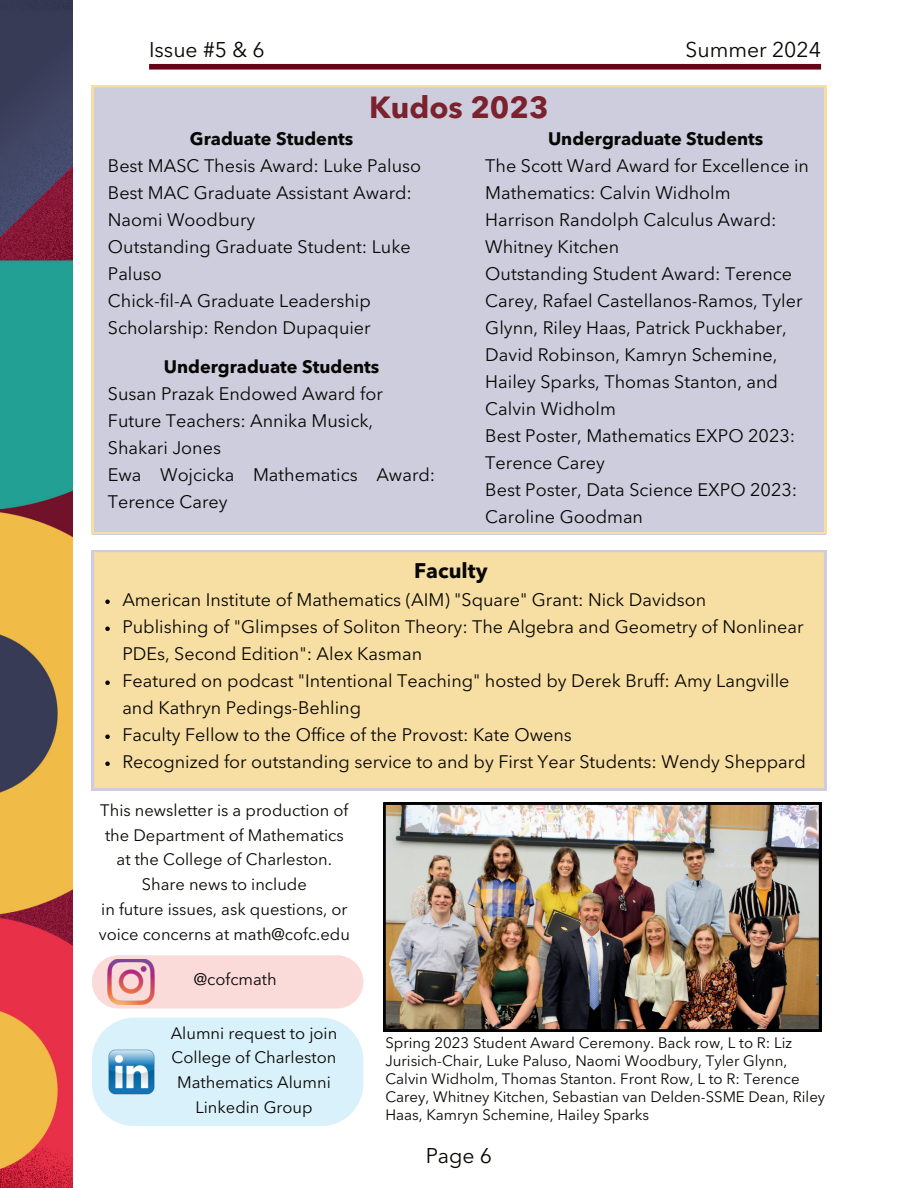
<style>
.page{position:relative;width:918px;height:1188px;background:#fff}
.page>*{position:absolute;margin:0;border:0;box-sizing:border-box;transform-origin:0 0}
.t1{font:700 30.3px "Avenir Next LT Pro";color:#7a222e}
.t2{font:21.15px "Avenir Next LT Pro";color:#080704}
.t3{font:700 21px "Avenir Next LT Pro";color:#080704}
.t4{font:18px/27px "Avenir Next LT Pro";color:#080704}
.t5{font:700 18px "Avenir Next LT Pro";color:#080704}
.t6{font:16.5px/24.8px "Avenir Next LT Pro";color:#080704;text-align:center}
.t7{font:15px/18px "Avenir Next LT Pro";color:#080704}
</style>
<div class="page">
<img style="left:0;top:0;width:72px;height:1188px">
<div style="left:149px;top:64px;width:672px;height:6px;background:#670416"></div>
<div style="left:92px;top:85px;width:734px;height:449px;background:#cecdde"></div>
<img style="left:384px;top:803px;width:437px;height:228px">
<div style="left:92px;top:550px;width:734px;height:240px;background:#f7dea3"></div>
<svg style="left:104px;top:955px;width:259px;height:54px;background:#fbdbdb"></svg>
<img style="left:92px;top:959px;width:81px;height:45px">
<svg style="left:105px;top:600px;width:5px;height:4px"></svg>
<svg style="left:105px;top:627px;width:5px;height:4px"></svg>
<svg style="left:105px;top:681px;width:5px;height:4px"></svg>
<svg style="left:105px;top:735px;width:5px;height:4px"></svg>
<svg style="left:105px;top:762px;width:5px;height:4px"></svg>
<div style="left:92px;top:1018px;width:271px;height:108px;background:#d9f1fa"></div>
<img style="left:108px;top:1048px;width:47px;height:47px">
<p class="t2" style="left:149px;top:37px;width:117px">Issue #5 &amp; 6</p>
<h1 class="t1" style="left:369px;top:89px;width:181px">Kudos 2023</h1>
<p class="t2" style="left:685px;top:37px;width:137px">Summer 2024</p>
<p class="t5" style="left:548px;top:128px;width:217px">Undergraduate Students</p>
<p class="t4" style="left:485px;top:153px;width:325px">The Scott Ward Award for Excellence in<br>Mathematics: Calvin Widholm<br>Harrison Randolph Calculus Award:<br>Whitney Kitchen<br>Outstanding Student Award: Terence<br>Carey, Rafael Castellanos-Ramos, Tyler<br>Glynn, Riley Haas, Patrick Puckhaber,<br>David Robinson, Kamryn Schemine,<br>Hailey Sparks, Thomas Stanton, and<br>Calvin Widholm<br>Best Poster, Mathematics EXPO 2023:<br>Terence Carey<br>Best Poster, Data Science EXPO 2023:<br>Caroline Goodman</p>
<p class="t3" style="left:414px;top:558px;width:75px">Faculty</p>
<p class="t4" style="left:122px;top:587px;width:685px">American Institute of Mathematics (AIM) "Square" Grant: Nick Davidson<br>Publishing of "Glimpses of Soliton Theory: The Algebra and Geometry of Nonlinear PDEs, Second Edition": Alex Kasman<br>Featured on podcast "Intentional Teaching" hosted by Derek Bruff: Amy Langville and Kathryn Pedings-Behling<br>Faculty Fellow to the Office of the Provost: Kate Owens<br>Recognized for outstanding service to and by First Year Students: Wendy Sheppard</p>
<p class="t6" style="left:99px;top:798px;width:253px">This newsletter is a production of the Department of Mathematics at the College of Charleston.<br>Share news to include<br>in future issues, ask questions, or voice concerns at math@cofc.edu</p>
<p class="t5" style="left:190px;top:128px;width:165px">Graduate Students</p>
<p class="t4" style="left:108px;top:153px;width:315px">Best MASC Thesis Award: Luke Paluso<br>Best MAC Graduate Assistant Award:<br>Naomi Woodbury<br>Outstanding Graduate Student: Luke<br>Paluso<br>Chick-fil-A Graduate Leadership<br>Scholarship: Rendon Dupaquier</p>
<p class="t5" style="left:164px;top:356px;width:217px">Undergraduate Students</p>
<p class="t4" style="left:108px;top:380px;width:329px">Susan Prazak Endowed Award for<br>Future Teachers: Annika Musick,<br>Shakari Jones<br>Ewa Wojcicka Mathematics Award:<br>Terence Carey</p>
<p class="t6" style="left:194px;top:967px;width:84px">@cofcmath</p>
<p class="t6" style="left:171px;top:1021px;width:168px">Alumni request to join<br>College of Charleston<br>Mathematics Alumni<br>Linkedin Group</p>
<p class="t7" style="left:385px;top:1034px;width:441px">Spring 2023 Student Award Ceremony. Back row, L to R: Liz Jurisich-Chair, Luke Paluso, Naomi Woodbury, Tyler Glynn, Calvin Widholm, Thomas Stanton. Front Row, L to R: Terence Carey, Whitney Kitchen, Sebastian van Delden-SSME Dean, Riley Haas, Kamryn Schemine, Hailey Sparks</p>
<p class="t2" style="left:426px;top:1143px;width:68px">Page 6</p>
</div>
